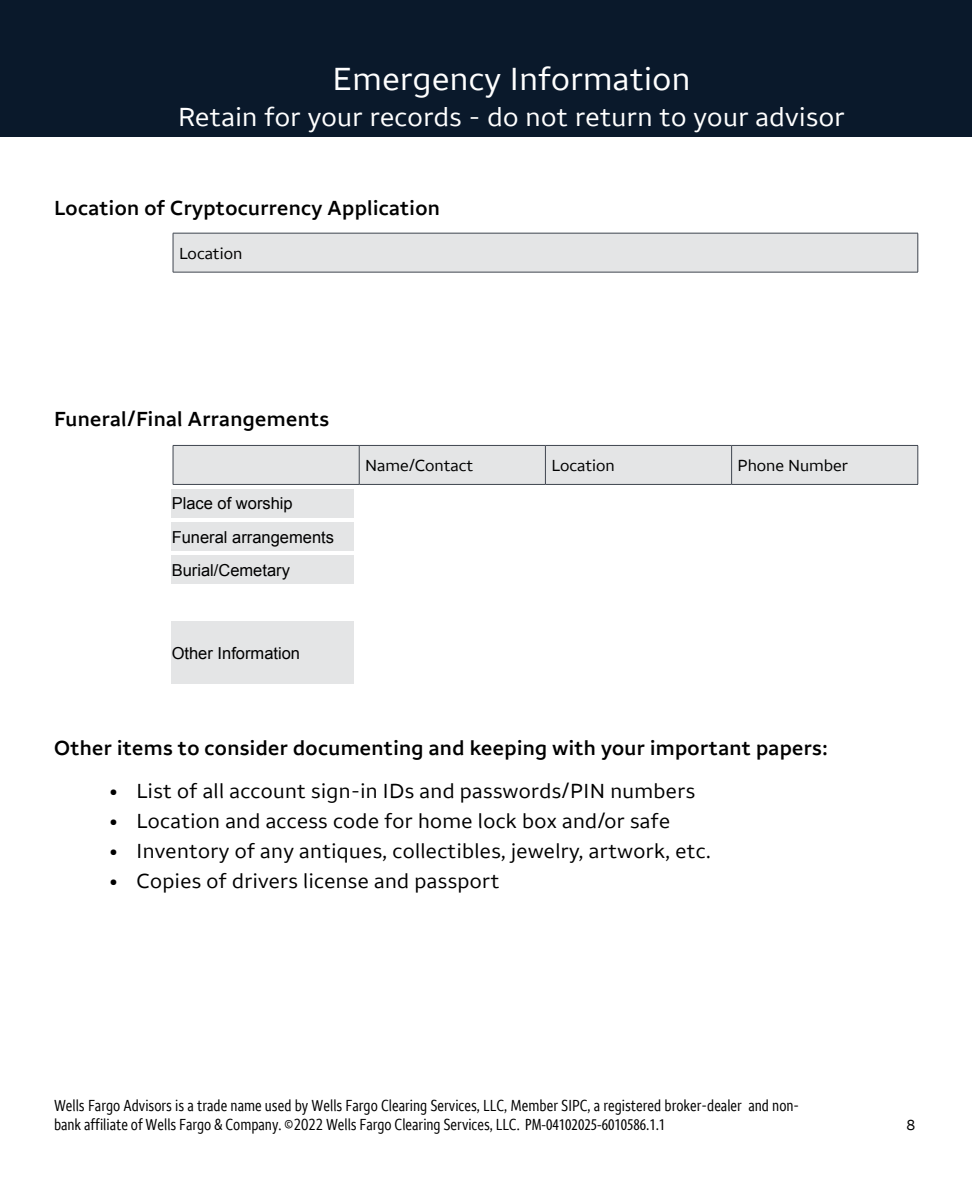
<style>
.page{position:relative;width:972px;height:1188px;background:#fff}
.page>*{position:absolute;margin:0;border:0;box-sizing:border-box;transform-origin:0 0}
.t1{font:33px "Wells Fargo Sans";letter-spacing:.015em;color:#fff}
.t2{font:27px "Wells Fargo Sans";letter-spacing:.015em;color:#fff}
.t3{font:21px "Wells Fargo Sans";letter-spacing:.02em;color:#000}
.t4{font:600 21px "Wells Fargo Sans";letter-spacing:.02em;color:#000}
.t5{font:condensed 16.5px/19px "Wells Fargo Sans";color:#000}
.t6{font:16.5px/33.5px "Arial";color:#000}
.t7{font:16.5px "Wells Fargo Sans";color:#000}
.t8{font:15px "Wells Fargo Sans";color:#000}
.s1{font-family:"Myriad Pro"}
</style>
<div class="page">
<div style="left:0;top:0;width:972px;height:136px;background:#0a192b"></div>
<div style="left:173px;top:233px;width:745px;height:39px;background:#e4e5e6"></div>
<hr style="left:173px;top:233px;width:745px;height:1px;background:#3f454f">
<hr style="left:173px;top:233px;width:1px;height:39px;background:#3f454f">
<hr style="left:918px;top:233px;width:1px;height:39px;background:#3f454f">
<hr style="left:173px;top:272px;width:745px;height:1px;background:#3f454f">
<div style="left:174px;top:446px;width:744px;height:38px;background:#e4e5e6"></div>
<hr style="left:359px;top:446px;width:1px;height:38px;background:#3f454f">
<hr style="left:545px;top:446px;width:1px;height:38px;background:#3f454f">
<hr style="left:731px;top:446px;width:1px;height:38px;background:#3f454f">
<hr style="left:173px;top:445px;width:186px;height:1px;background:#3f454f">
<hr style="left:173px;top:446px;width:1px;height:38px;background:#3f454f">
<hr style="left:359px;top:445px;width:186px;height:1px;background:#3f454f">
<hr style="left:545px;top:445px;width:187px;height:1px;background:#3f454f">
<hr style="left:732px;top:445px;width:186px;height:1px;background:#3f454f">
<hr style="left:918px;top:446px;width:1px;height:38px;background:#3f454f">
<hr style="left:173px;top:484px;width:186px;height:1px;background:#3f454f">
<hr style="left:359px;top:484px;width:186px;height:1px;background:#3f454f">
<hr style="left:545px;top:484px;width:187px;height:1px;background:#3f454f">
<hr style="left:732px;top:484px;width:186px;height:1px;background:#3f454f">
<div style="left:172px;top:489px;width:182px;height:28px;background:#e4e5e6"></div>
<div style="left:172px;top:522px;width:182px;height:29px;background:#e4e5e6"></div>
<div style="left:172px;top:556px;width:182px;height:28px;background:#e4e5e6"></div>
<div style="left:172px;top:621px;width:182px;height:63px;background:#e4e5e6"></div>
<h1 class="t1" style="left:333px;top:59px;width:359px">Emergency Information</h1>
<h2 class="t2" style="left:178px;top:100px;width:668px">Retain for your records - do not return to your advisor</h2>
<p class="t4" style="left:54px;top:195px;width:387px">Location of Cryptocurrency Application</p>
<p class="t7" style="left:179px;top:243px;width:65px">Location</p>
<p class="t4" style="left:54px;top:406px;width:277px">Funeral/Final Arrangements</p>
<p class="t6" style="left:172px;top:487px;width:164px">Place of worship<br>Funeral arrangements<br>Burial/Cemetary</p>
<p class="t6" style="left:172px;top:636px;width:130px">Other Information</p>
<p class="t7" style="left:365px;top:455px;width:109px">Name/Contact</p>
<p class="t7" style="left:551px;top:455px;width:65px">Location</p>
<p class="t7" style="left:738px;top:455px;width:112px">Phone Number</p>
<p class="t4" style="left:54px;top:735px;width:775px">Other items to consider documenting and keeping with your important papers:</p>
<p class="t3" style="left:110px;top:779px;width:587px">• List of all account sign-in IDs and passwords/PIN numbers</p>
<p class="t3" style="left:110px;top:809px;width:562px">• Location and access code for home lock box and/or safe</p>
<p class="t3" style="left:110px;top:839px;width:603px">• Inventory of any antiques, collectibles, jewelry, artwork, etc.</p>
<p class="t3" style="left:110px;top:869px;width:392px">• Copies of drivers license and passport</p>
<p class="t5" style="left:54px;top:1096px;width:747px">Wells Fargo Advisors is a trade name used by Wells Fargo Clearing Services, LLC, Member SIPC, a registered broker-dealer and non&shy;bank affiliate of Wells Fargo &amp; Company. ©2022 Wells Fargo Clearing Services, LLC. <span class="s1">PM-04102025-6010586.1.1</span></p>
<p class="t8" style="left:906px;top:1116px;width:10px">8</p>
</div>
